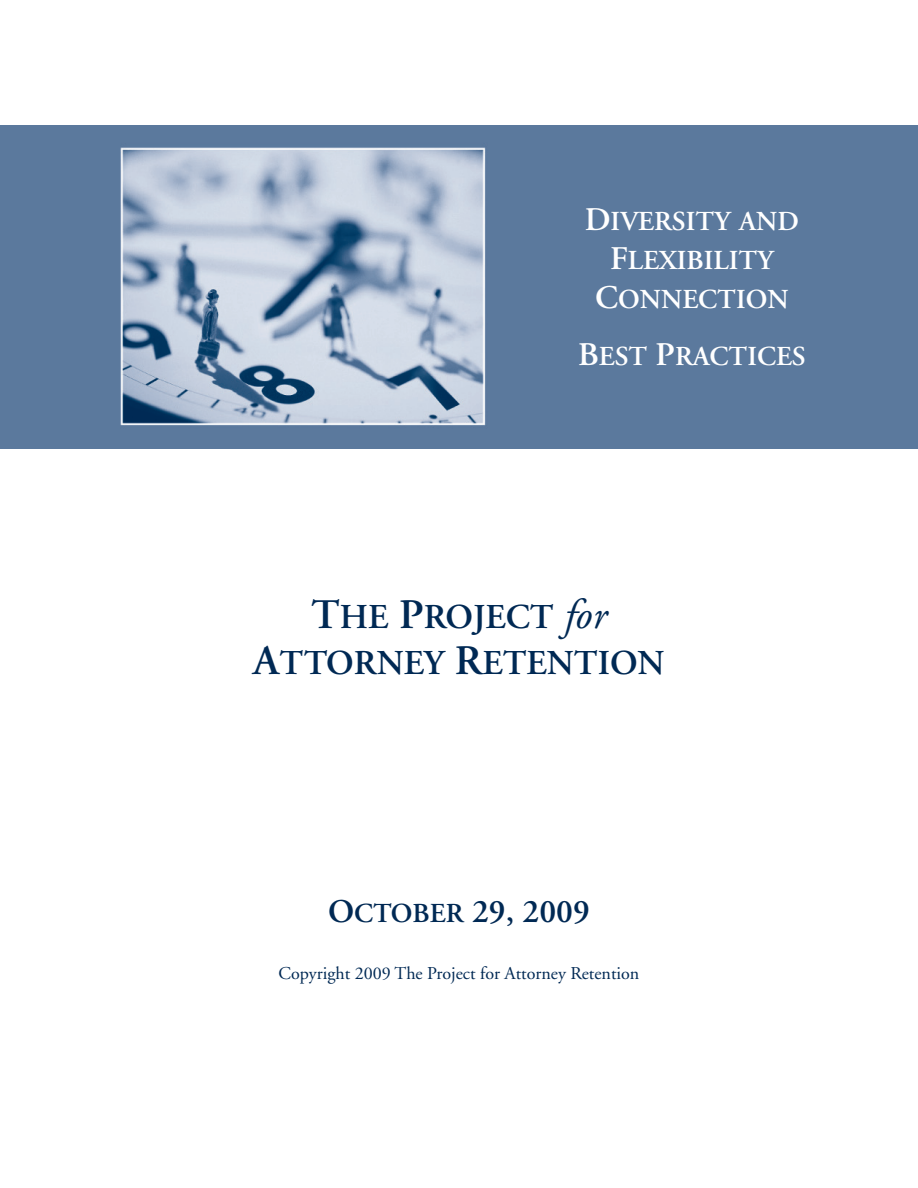
<style>
.page{position:relative;width:918px;height:1188px;background:#fff}
.page>*{position:absolute;margin:0;border:0;box-sizing:border-box;transform-origin:0 0}
.Heading_1{font:600 34.8px/46.5px "Adobe Garamond";color:#002954;text-align:center}
.t1{font:600 33px "Adobe Garamond";color:#002954}
.Heading_1-2{font:600 27.45px/39px "Adobe Garamond";color:#fff;text-align:center}
.t2{font:18px "Adobe Garamond";color:#002954}
.s1{font-size:33px}
.s2{font-size:42px}
.s3{font-weight:400;font-style:italic;font-size:42px}
.s4{font-size:27.45px}
</style>
<div class="page">
<img style="left:0;top:125px;width:918px;height:324px">
<p class="Heading_1-2" style="left:585px;top:202px;width:214px"><span class="s1">D</span>IVERSITY AND<br><span class="s1">F</span>LEXIBILITY<br><span class="s1">C</span>ONNECTION</p>
<p class="Heading_1-2" style="left:578px;top:337px;width:229px"><span class="s1">B</span>EST <span class="s1">P</span>RACTICES</p>
<p class="Heading_1" style="left:253px;top:594px;width:413px"><span class="s2">T</span>HE <span class="s2">P</span>ROJECT <span class="s3">for<br></span><span class="s2">A</span>TTORNEY <span class="s2">R</span>ETENTION</p>
<p class="t1" style="left:328px;top:893px;width:263px">O<span class="s4">CTOBER</span> 29, 2009</p>
<p class="t2" style="left:279px;top:963px;width:362px">Copyright 2009 The Project for Attorney Retention</p>
</div>
